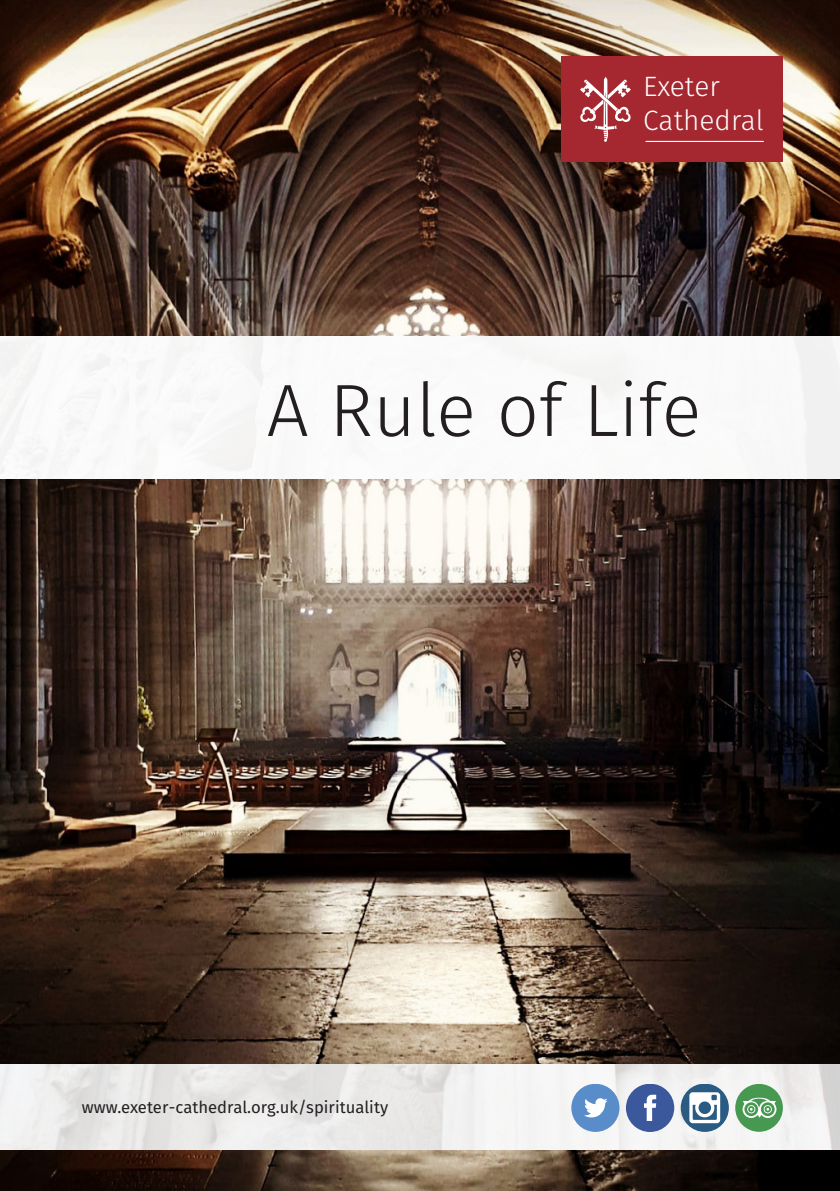
<style>
.page{position:relative;width:840px;height:1191px;background:#fff}
.page>*{position:absolute;margin:0;border:0;box-sizing:border-box;transform-origin:0 0}
.t1{font:300 74px "Fira Sans";color:#231f20}
.t2{font:300 28px/33.6px "Fira Sans";color:#fff}
.t3{font:16.6px "Fira Sans";color:#231f20}
</style>
<div class="page">
<img style="left:0;top:0;width:839px;height:1191px">
<img style="left:0;top:1064px;width:839px;height:85px">
<div style="left:560px;top:56px;width:222px;height:105px;background:#a52730"></div>
<svg style="left:580px;top:77px;width:50px;height:65px"></svg>
<hr style="left:645px;top:141px;width:118px;height:1px;background:#fff">
<svg style="left:571px;top:1084px;width:48px;height:47px"></svg>
<svg style="left:625px;top:1084px;width:49px;height:47px"></svg>
<div style="left:680px;top:1084px;width:48px;height:47px;background:#2a5b83;border-radius:50%"></div>
<svg style="left:689px;top:1092px;width:30px;height:31px"></svg>
<div style="left:734px;top:1084px;width:48px;height:47px;background:#479951;border-radius:50%"></div>
<svg style="left:742px;top:1097px;width:34px;height:21px"></svg>
<img style="left:0;top:336px;width:839px;height:142px">
<p class="t2" style="left:643px;top:72px;width:122px">Exeter<br>Cathedral</p>
<p class="t1" style="left:266px;top:358px;width:436px">A Rule of Life</p>
<p class="t3" style="left:82px;top:1095px;width:307px">www.exeter-cathedral.org.uk/spirituality</p>
</div>
